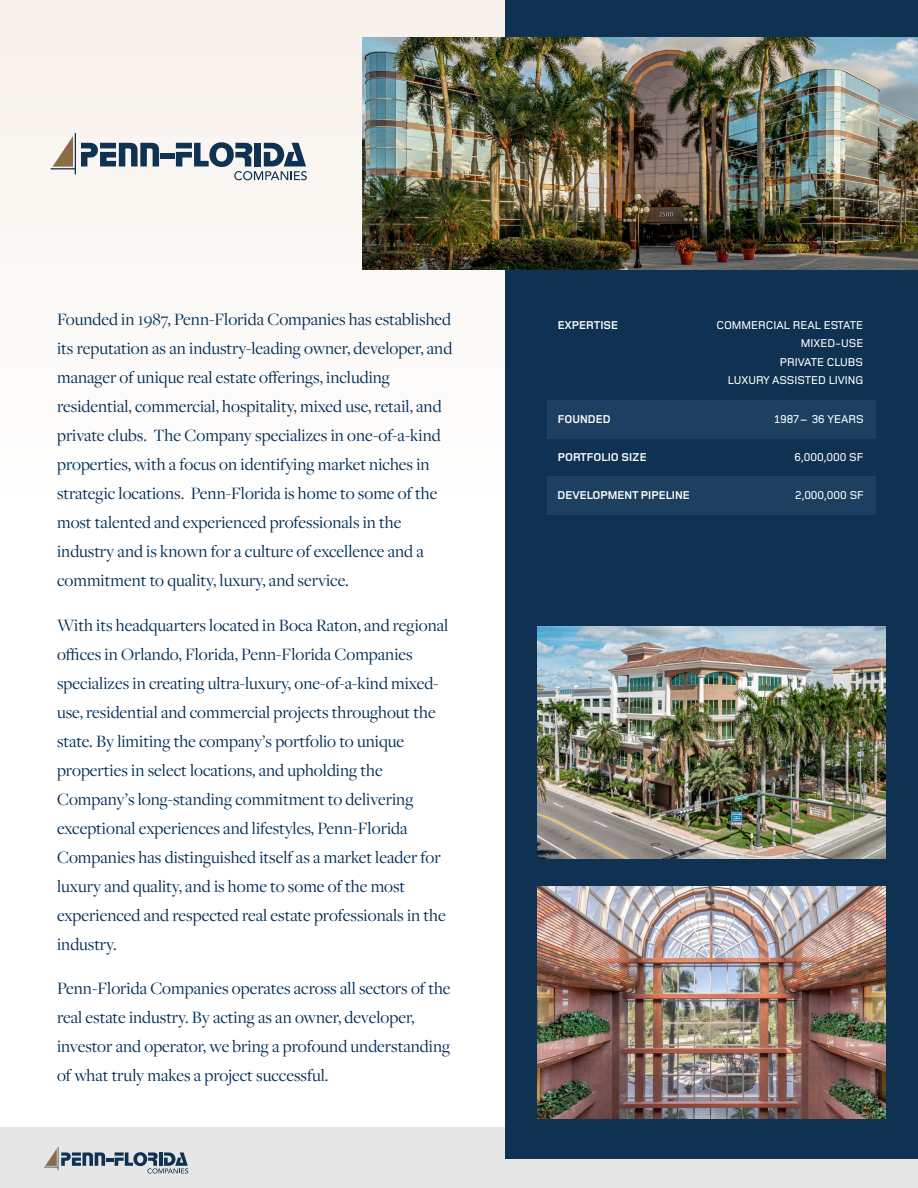
<style>
.page{position:relative;width:918px;height:1188px;background:#fff}
.page>*{position:absolute;margin:0;border:0;box-sizing:border-box;transform-origin:0 0}
.t1{font:18px/29px "Freight Disp Pro";color:#002e55}
.t2{font:500 11.7px/18.3px "Foundry Monoline";color:#fff;text-align:right}
.t3{font:700 11.7px "Foundry Monoline";color:#fff}
</style>
<div class="page">
<div style="left:0;top:0;width:918px;height:499px;background:#fbf8f6"></div>
<div style="left:0;top:1128px;width:918px;height:60px;background:#e6e6e6"></div>
<div style="left:505px;top:0;width:413px;height:1158px;background:#0f3252"></div>
<img style="left:537px;top:627px;width:349px;height:232px">
<img style="left:537px;top:887px;width:349px;height:232px">
<div style="left:548px;top:400px;width:328px;height:38px;background:#1d4061"></div>
<div style="left:548px;top:476px;width:328px;height:39px;background:#1d4061"></div>
<div style="left:160px;top:153px;width:14px;height:6px;background:#0f3252"></div>
<svg style="left:51px;top:133px;width:108px;height:41px"></svg>
<svg style="left:176px;top:142px;width:131px;height:38px"></svg>
<img style="left:362px;top:38px;width:556px;height:231px">
<svg style="left:44px;top:1147px;width:144px;height:27px"></svg>
<p class="t1" style="left:57px;top:307px;width:397px">Founded in 1987, Penn-Florida Companies has established its reputation as an industry-leading owner, developer, and manager of unique real estate offerings, including residential, commercial, hospitality, mixed use, retail, and private clubs. The Company specializes in one-of-a-kind properties, with a focus on identifying market niches in strategic locations. Penn-Florida is home to some of the most talented and experienced professionals in the industry and is known for a culture of excellence and a commitment to quality, luxury, and service.</p>
<p class="t1" style="left:57px;top:612px;width:393px">With its headquarters located in Boca Raton, and regional offices in Orlando, Florida, Penn-Florida Companies specializes in creating ultra-luxury, one-of-a-kind mixed&shy;use, residential and commercial projects throughout the state. By limiting the company’s portfolio to unique properties in select locations, and upholding the Company’s long-standing commitment to delivering exceptional experiences and lifestyles, Penn-Florida Companies has distinguished itself as a market leader for luxury and quality, and is home to some of the most experienced and respected real estate professionals in the industry.</p>
<p class="t1" style="left:57px;top:976px;width:395px">Penn-Florida Companies operates across all sectors of the real estate industry. By acting as an owner, developer, investor and operator, we bring a profound understanding of what truly makes a project successful.</p>
<p class="t3" style="left:558px;top:320px;width:62px">EXPERTISE</p>
<p class="t2" style="left:717px;top:317px;width:148px">COMMERCIAL REAL ESTATE<br>MIXED-USE<br>PRIVATE CLUBS<br>LUXURY ASSISTED LIVING</p>
<p class="t3" style="left:558px;top:415px;width:54px">FOUNDED</p>
<p class="t2" style="left:775px;top:411px;width:91px">1987 – 36 YEARS</p>
<p class="t3" style="left:558px;top:453px;width:90px">PORTFOLIO SIZE</p>
<p class="t2" style="left:795px;top:449px;width:70px">6,000,000 SF</p>
<p class="t3" style="left:558px;top:491px;width:134px">DEVELOPMENT PIPELINE</p>
<p class="t2" style="left:795px;top:487px;width:70px">2,000,000 SF</p>
</div>
